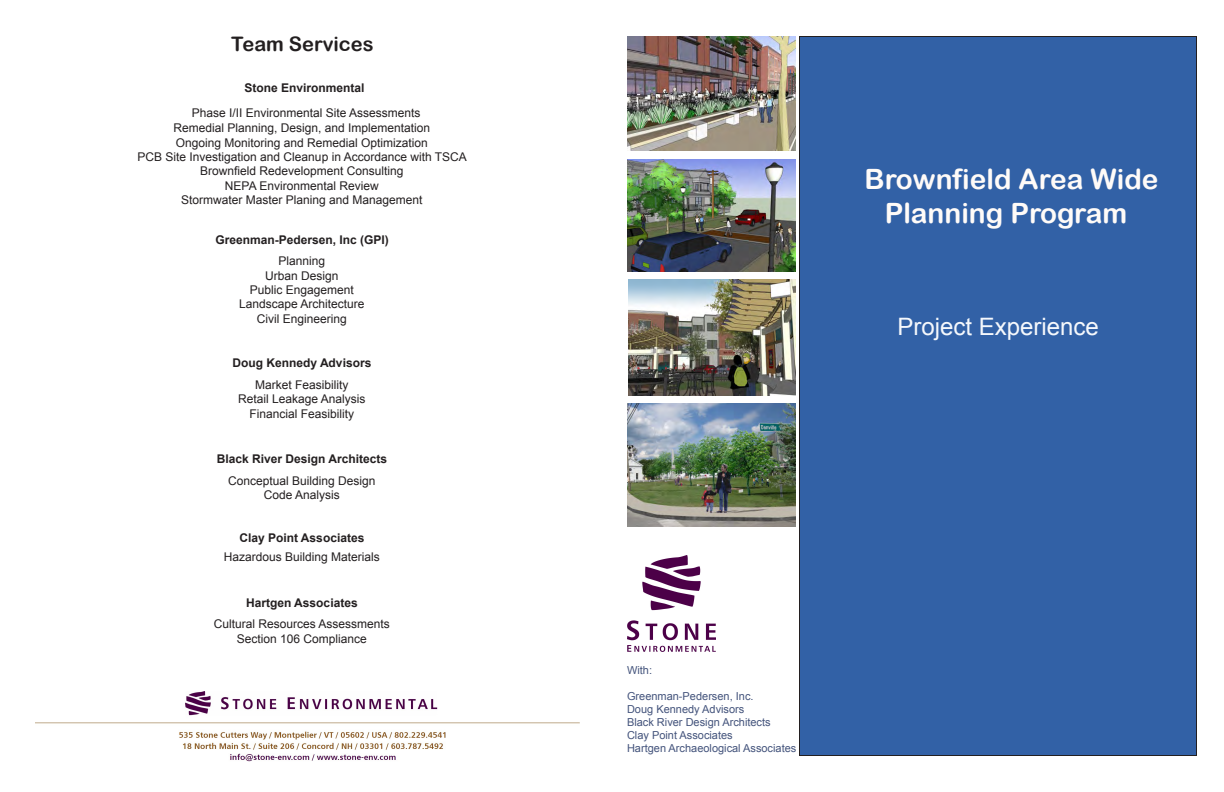
<style>
.page{position:relative;width:1224px;height:792px;background:#fff}
.page>*{position:absolute;margin:0;border:0;box-sizing:border-box;transform-origin:0 0}
.t1{font:28px/33.6px "Arial Rounded MT Bold";color:#fffbf8;text-align:center}
.t2{font:24px "Arial";color:#f5f8fc}
.t3{font:20px "Arial Rounded MT Bold";color:#231f20}
.t4{font:12px "Arial";color:#231f20}
.t5{font:700 12px "Arial";color:#231f20}
.t6{font:12px "Arial";color:#231f20}
.t7{font:11px "Arial";color:#44547c}
</style>
<div class="page">
<img style="left:627px;top:36px;width:169px;height:114px">
<img style="left:627px;top:159px;width:169px;height:112px">
<div style="left:800px;top:36px;width:396px;height:720px;background:#3261a6"></div>
<img style="left:627px;top:403px;width:169px;height:123px">
<img style="left:628px;top:279px;width:168px;height:116px">
<img style="left:627px;top:556px;width:89px;height:95px">
<img style="left:35px;top:691px;width:544px;height:71px">
<p class="t3" style="left:231px;top:32px;width:144px">Team Services</p>
<p class="t5" style="left:245px;top:80px;width:122px">Stone Environmental</p>
<p class="t4" style="left:192px;top:105px;width:230px">Phase I/II Environmental Site Assessments</p>
<p class="t4" style="left:173px;top:120px;width:258px">Remedial Planning, Design, and Implementation</p>
<p class="t4" style="left:176px;top:135px;width:254px">Ongoing Monitoring and Remedial Optimization</p>
<p class="t4" style="left:138px;top:149px;width:331px">PCB Site Investigation and Cleanup in Accordance with TSCA</p>
<p class="t6" style="left:200px;top:163px;width:205px">Brownfield Redevelopment Consulting</p>
<p class="t4" style="left:225px;top:178px;width:155px">NEPA Environmental Review</p>
<p class="t4" style="left:181px;top:192px;width:243px">Stormwater Master Planing and Management</p>
<p class="t5" style="left:216px;top:232px;width:175px">Greenman-Pedersen, Inc (GPI)</p>
<p class="t4" style="left:279px;top:253px;width:48px">Planning</p>
<p class="t4" style="left:265px;top:268px;width:75px">Urban Design</p>
<p class="t4" style="left:250px;top:282px;width:106px">Public Engagement</p>
<p class="t4" style="left:239px;top:296px;width:127px">Landscape Architecture</p>
<p class="t4" style="left:257px;top:311px;width:92px">Civil Engineering</p>
<p class="t5" style="left:232px;top:355px;width:140px">Doug Kennedy Advisors</p>
<p class="t4" style="left:255px;top:377px;width:95px">Market Feasibility</p>
<p class="t4" style="left:238px;top:391px;width:129px">Retail Leakage Analysis</p>
<p class="t4" style="left:250px;top:406px;width:106px">Financial Feasibility</p>
<p class="t5" style="left:217px;top:451px;width:172px">Black River Design Architects</p>
<p class="t4" style="left:228px;top:473px;width:149px">Conceptual Building Design</p>
<p class="t4" style="left:264px;top:487px;width:78px">Code Analysis</p>
<p class="t5" style="left:239px;top:530px;width:126px">Clay Point Associates</p>
<p class="t4" style="left:224px;top:549px;width:158px">Hazardous Building Materials</p>
<p class="t5" style="left:246px;top:595px;width:113px">Hartgen Associates</p>
<p class="t4" style="left:214px;top:616px;width:178px">Cultural Resources Assessments</p>
<p class="t4" style="left:237px;top:631px;width:132px">Section 106 Compliance</p>
<p class="t1" style="left:865px;top:162px;width:295px">Brownfield Area Wide<br>Planning Program</p>
<p class="t2" style="left:897px;top:311px;width:203px">Project Experience</p>
<p class="t7" style="left:627px;top:663px;width:27px">With:</p>
<p class="t7" style="left:627px;top:689px;width:128px">Greenman-Pedersen, Inc.</p>
<p class="t7" style="left:627px;top:702px;width:119px">Doug Kennedy Advisors</p>
<p class="t7" style="left:627px;top:715px;width:145px">Black River Design Architects</p>
<p class="t7" style="left:627px;top:728px;width:107px">Clay Point Associates</p>
<p class="t7" style="left:627px;top:741px;width:171px">Hartgen Archaeological Associates</p>
</div>
